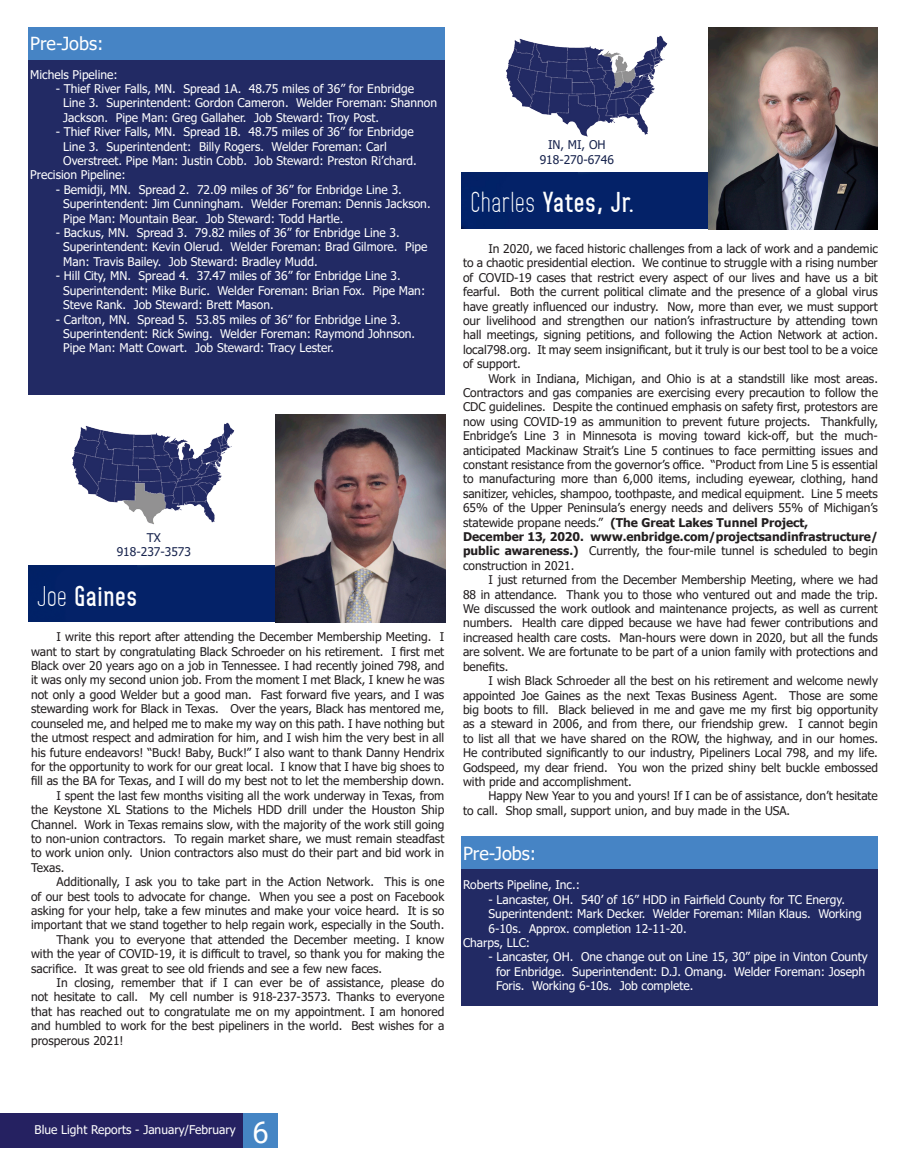
<style>
.page{position:relative;width:905px;height:1175px;background:#fff}
.page>*{position:absolute;margin:0;border:0;box-sizing:border-box;transform-origin:0 0}
.t1{font:30px "Roboto";color:#fff}
.t2{font:700 27px "Home Planet BB";color:#fff}
.Paragraph_Style_1{font:18px "Tahoma";color:#fff}
.Jobs{font:18px "Tahoma";color:#fff}
.Paragraph_Style_1-2{font:12px/14.4px "Tahoma";color:#231f20;text-align:justify}
.Jobs-2{font:12px/14.4px "Tahoma";color:#fff}
.Paragraph_Style_1-3{font:12px/14.4px "Tahoma";color:#fff}
.Paragraph_Style_1-4{font:700 12px/14.4px "Tahoma";color:#231f20;text-align:justify}
.t3{font:12px "Tahoma";color:#18244e}
.s1{font-weight:400}
.s2{font-weight:700}
</style>
<div class="page">
<div style="left:461px;top:844px;width:417px;height:161px;background:#222a64"></div>
<div style="left:461px;top:836px;width:417px;height:32px;background:#4684c5"></div>
<div style="left:29px;top:565px;width:246px;height:56px;background:#042268"></div>
<img style="left:72px;top:422px;width:163px;height:103px">
<img style="left:275px;top:414px;width:170px;height:209px">
<img style="left:506px;top:35px;width:162px;height:102px">
<div style="left:461px;top:173px;width:247px;height:55px;background:#042268"></div>
<div style="left:0;top:1113px;width:244px;height:34px;background:#252161"></div>
<div style="left:243px;top:1113px;width:35px;height:35px;background:#4585c4"></div>
<img style="left:708px;top:27px;width:170px;height:203px">
<div style="left:29px;top:41px;width:416px;height:354px;background:#222a64"></div>
<div style="left:29px;top:27px;width:416px;height:33px;background:#4684c5"></div>
<p class="Jobs" style="left:30px;top:31px;width:75px">Pre-Jobs:</p>
<p class="Jobs-2" style="left:30px;top:68px;width:89px">Michels Pipeline:</p>
<p class="Jobs-2" style="left:56px;top:82px;width:360px">- Thief River Falls, MN. Spread 1A. 48.75 miles of 36” for Enbridge</p>
<p class="Jobs-2" style="left:63px;top:96px;width:375px">Line 3. Superintendent: Gordon Cameron. Welder Foreman: Shannon<br>Jackson. Pipe Man: Greg Gallaher. Job Steward: Troy Post.</p>
<p class="Jobs-2" style="left:56px;top:125px;width:359px">- Thief River Falls, MN. Spread 1B. 48.75 miles of 36” for Enbridge</p>
<p class="Jobs-2" style="left:63px;top:140px;width:355px">Line 3. Superintendent: Billy Rogers. Welder Foreman: Carl<br>Overstreet. Pipe Man: Justin Cobb. Job Steward: Preston Ri’chard.</p>
<p class="Jobs-2" style="left:30px;top:168px;width:97px">Precision Pipeline:</p>
<p class="Jobs-2" style="left:63px;top:183px;width:369px;text-indent:-8px">- Bemidji, MN. Spread 2. 72.09 miles of 36” for Enbridge Line 3.<br>Superintendent: Jim Cunningham. Welder Foreman: Dennis Jackson.<br>Pipe Man: Mountain Bear. Job Steward: Todd Hartle.</p>
<p class="Jobs-2" style="left:63px;top:226px;width:365px;text-indent:-8px">- Backus, MN. Spread 3. 79.82 miles of 36” for Enbridge Line 3.<br>Superintendent: Kevin Olerud. Welder Foreman: Brad Gilmore. Pipe<br>Man: Travis Bailey. Job Steward: Bradley Mudd.</p>
<p class="Jobs-2" style="left:63px;top:269px;width:363px;text-indent:-8px">- Hill City, MN. Spread 4. 37.47 miles of 36” for Enbridge Line 3.<br>Superintendent: Mike Buric. Welder Foreman: Brian Fox. Pipe Man:<br>Steve Rank. Job Steward: Brett Mason.</p>
<p class="Jobs-2" style="left:63px;top:312px;width:353px;text-indent:-8px">- Carlton, MN. Spread 5. 53.85 miles of 36” for Enbridge Line 3.<br>Superintendent: Rick Swing. Welder Foreman: Raymond Johnson.</p>
<p class="Jobs-2" style="left:63px;top:341px;width:272px">Pipe Man: Matt Cowart. Job Steward: Tracy Lester.</p>
<p class="t3" style="left:147px;top:529px;width:15px">TX</p>
<p class="t3" style="left:117px;top:544px;width:76px">918-237-3573</p>
<p class="t2" style="left:37px;top:578px;width:102px"><span class="s1">Joe</span> Gaines</p>
<p class="Paragraph_Style_1-2" style="left:31px;top:630px;width:415px;text-indent:26px">I write this report after attending the December Membership Meeting. I want to start by congratulating Black Schroeder on his retirement. I first met Black over 20 years ago on a job in Tennessee. I had recently joined 798, and it was only my second union job. From the moment I met Black, I knew he was not only a good Welder but a good man. Fast forward five years, and I was stewarding work for Black in Texas. Over the years, Black has mentored me, counseled me, and helped me to make my way on this path. I have nothing but the utmost respect and admiration for him, and I wish him the very best in all his future endeavors! “Buck! Baby, Buck!” I also want to thank Danny Hendrix for the opportunity to work for our great local. I know that I have big shoes to fill as the BA for Texas, and I will do my best not to let the membership down.</p>
<p class="Paragraph_Style_1-2" style="left:31px;top:789px;width:415px;text-indent:26px">I spent the last few months visiting all the work underway in Texas, from the Keystone XL Stations to the Michels HDD drill under the Houston Ship Channel. Work in Texas remains slow, with the majority of the work still going to non-union contractors. To regain market share, we must remain steadfast to work union only. Union contractors also must do their part and bid work in Texas.</p>
<p class="Paragraph_Style_1-2" style="left:31px;top:875px;width:415px;text-indent:26px">Additionally, I ask you to take part in the Action Network. This is one of our best tools to advocate for change. When you see a post on Facebook asking for your help, take a few minutes and make your voice heard. It is so important that we stand together to help regain work, especially in the South.</p>
<p class="Paragraph_Style_1-2" style="left:31px;top:933px;width:415px;text-indent:26px">Thank you to everyone that attended the December meeting. I know with the year of COVID-19, it is difficult to travel, so thank you for making the sacrifice. It was great to see old friends and see a few new faces.</p>
<p class="Paragraph_Style_1-2" style="left:31px;top:976px;width:415px;text-indent:26px">In closing, remember that if I can ever be of assistance, please do not hesitate to call. My cell number is 918-237-3573. Thanks to everyone that has reached out to congratulate me on my appointment. I am honored and humbled to work for the best pipeliners in the world. Best wishes for a prosperous 2021!</p>
<p class="t3" style="left:548px;top:137px;width:59px">IN, MI, OH</p>
<p class="t3" style="left:539px;top:151px;width:76px">918-270-6746</p>
<p class="t2" style="left:470px;top:186px;width:165px"><span class="s1">Charles</span> Yates, Jr.</p>
<p class="Paragraph_Style_1-2" style="left:463px;top:242px;width:416px;text-indent:26px">In 2020, we faced historic challenges from a lack of work and a pandemic to a chaotic presidential election. We continue to struggle with a rising number of COVID-19 cases that restrict every aspect of our lives and have us a bit fearful. Both the current political climate and the presence of a global virus have greatly influenced our industry. Now, more than ever, we must support our livelihood and strengthen our nation’s infrastructure by attending town hall meetings, signing petitions, and following the Action Network at action. local798.org. It may seem insignificant, but it truly is our best tool to be a voice of support.</p>
<p class="Paragraph_Style_1-2" style="left:463px;top:372px;width:416px;text-indent:26px">Work in Indiana, Michigan, and Ohio is at a standstill like most areas.<br>Contractors and gas companies are exercising every precaution to follow the CDC guidelines. Despite the continued emphasis on safety first, protestors are now using COVID-19 as ammunition to prevent future projects. Thankfully, Enbridge’s Line 3 in Minnesota is moving toward kick-off, but the much&shy;anticipated Mackinaw Strait’s Line 5 continues to face permitting issues and constant resistance from the governor’s office. “Product from Line 5 is essential to manufacturing more than 6,000 items, including eyewear, clothing, hand sanitizer, vehicles, shampoo, toothpaste, and medical equipment. Line 5 meets 65% of the Upper Peninsula’s energy needs and delivers 55% of Michigan’s statewide propane needs.” <span class="s2">(The Great Lakes Tunnel Project,</span></p>
<p class="Paragraph_Style_1-4" style="left:463px;top:530px;width:416px">December 13, 2020. www.enbridge.com/projectsandinfrastructure/ public awareness.) <span class="s1">Currently, the four-mile tunnel is scheduled to begin construction in 2021.</span></p>
<p class="Paragraph_Style_1-2" style="left:463px;top:573px;width:416px;text-indent:26px">I just returned from the December Membership Meeting, where we had 88 in attendance. Thank you to those who ventured out and made the trip.<br>We discussed the work outlook and maintenance projects, as well as current numbers. Health care dipped because we have had fewer contributions and increased health care costs. Man-hours were down in 2020, but all the funds are solvent. We are fortunate to be part of a union family with protections and benefits.</p>
<p class="Paragraph_Style_1-2" style="left:463px;top:674px;width:416px;text-indent:26px">I wish Black Schroeder all the best on his retirement and welcome newly appointed Joe Gaines as the next Texas Business Agent. Those are some big boots to fill. Black believed in me and gave me my first big opportunity as a steward in 2006, and from there, our friendship grew. I cannot begin to list all that we have shared on the ROW, the highway, and in our homes.<br>He contributed significantly to our industry, Pipeliners Local 798, and my life.<br>Godspeed, my dear friend. You won the prized shiny belt buckle embossed with pride and accomplishment.</p>
<p class="Paragraph_Style_1-2" style="left:463px;top:789px;width:416px;text-indent:26px">Happy New Year to you and yours! If I can be of assistance, don’t hesitate to call. Shop small, support union, and buy made in the USA.</p>
<p class="Paragraph_Style_1" style="left:463px;top:841px;width:75px">Pre-Jobs:</p>
<p class="Paragraph_Style_1-3" style="left:463px;top:878px;width:118px">Roberts Pipeline, Inc.:</p>
<p class="Paragraph_Style_1-3" style="left:488px;top:892px;width:374px">- Lancaster, OH. 540’ of 16” HDD in Fairfield County for TC Energy.<br>Superintendent: Mark Decker. Welder Foreman: Milan Klaus. Working<br>6-10s. Approx. completion 12-11-20.</p>
<p class="Paragraph_Style_1-3" style="left:463px;top:936px;width:69px">Charps, LLC:</p>
<p class="Paragraph_Style_1-3" style="left:496px;top:950px;width:373px;text-indent:-8px">- Lancaster, OH. One change out on Line 15, 30” pipe in Vinton County for Enbridge. Superintendent: D.J. Omang. Welder Foreman: Joseph<br>Foris. Working 6-10s. Job complete.</p>
<p class="Jobs-2" style="left:35px;top:1123px;width:203px">Blue Light Reports - January/February</p>
<p class="t1" style="left:252px;top:1110px;width:18px">6</p>
</div>
